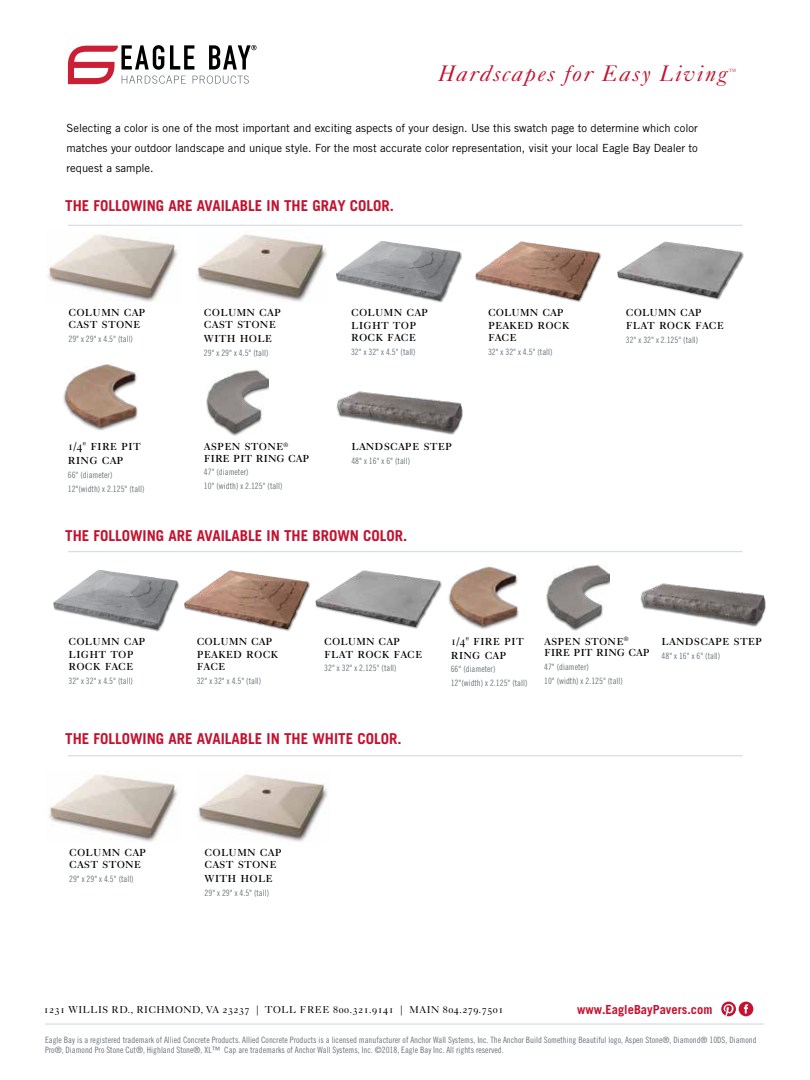
<style>
.page{position:relative;width:810px;height:1080px;background:#fff}
.page>*{position:absolute;margin:0;border:0;box-sizing:border-box;transform-origin:0 0}
.t1{font:22.5px "Caslon Five Forty Italic Os F";letter-spacing:.08em;color:#c41230}
.t2{font:15px/12.5px "Caslon Five Forty Roman SC";letter-spacing:.01em;color:#000}
.t3{font:700 15px "Trade Gothic";color:#c41230}
.t4{font:15px "Caslon Five Forty Roman SC";letter-spacing:-.01em;color:#000}
.t5{font:700 12.5px "Trade Gothic";color:#c41230}
.t6{font:11.25px/20px "Trade Gothic";letter-spacing:-.005em;color:#000;text-align:justify}
.t7{font:10px "Caslon Five Forty Roman SC";letter-spacing:.05em;color:#000}
.t8{font:8.75px/13.8px "Trade Gothic Cond Eighteen";color:#6a747b}
.t9{font:7.5px "Caslon Five Forty Italic Os F";color:#c41230}
.t10{font:6.25px "Caslon Five Forty Roman SC";color:#000}
.s1{font-size:11.25px}
</style>
<div class="page">
<img style="left:336px;top:391px;width:127px;height:44px">
<img style="left:640px;top:583px;width:126px;height:44px">
<div style="left:475px;top:241px;width:127px;height:62px;background:#000;opacity:.5"></div>
<img style="left:475px;top:242px;width:125px;height:59px">
<div style="left:335px;top:241px;width:127px;height:62px;background:#000;opacity:.5"></div>
<img style="left:336px;top:241px;width:125px;height:60px">
<div style="left:617px;top:242px;width:127px;height:59px;background:#000;opacity:.5"></div>
<img style="left:617px;top:241px;width:125px;height:57px">
<img style="left:63px;top:364px;width:75px;height:67px">
<img style="left:196px;top:234px;width:131px;height:68px">
<img style="left:48px;top:234px;width:130px;height:68px">
<hr style="left:68px;top:551px;width:675px;height:1px;background:#d9dee2">
<div style="left:184px;top:570px;width:127px;height:62px;background:#000;opacity:.5"></div>
<img style="left:184px;top:570px;width:124px;height:59px">
<div style="left:53px;top:570px;width:127px;height:62px;background:#000;opacity:.5"></div>
<img style="left:53px;top:570px;width:125px;height:60px">
<div style="left:315px;top:570px;width:127px;height:59px;background:#000;opacity:.5"></div>
<img style="left:315px;top:570px;width:125px;height:57px">
<img style="left:448px;top:566px;width:71px;height:63px">
<img style="left:197px;top:774px;width:131px;height:68px">
<img style="left:49px;top:774px;width:129px;height:68px">
<hr style="left:68px;top:755px;width:675px;height:1px;background:#d9dee2">
<hr style="left:68px;top:225px;width:675px;height:1px;background:#d9dee2">
<img style="left:206px;top:369px;width:63px;height:67px">
<img style="left:547px;top:564px;width:62px;height:67px">
<svg style="left:68px;top:45px;width:189px;height:39px"></svg>
<hr style="left:45px;top:1023px;width:719px;height:2px;background:#d9dee2">
<svg style="left:721px;top:1002px;width:32px;height:14px"></svg>
<h1 class="t1" style="left:438px;top:60px;width:290px">Hardscapes for Easy Living</h1>
<p class="t9" style="left:729px;top:67px;width:9px">™</p>
<p class="t6" style="left:67px;top:118px;width:633px">Selecting a color is one of the most important and exciting aspects of your design. Use this swatch page to determine which color matches your outdoor landscape and unique style. For the most accurate color representation, visit your local Eagle Bay Dealer to request a sample.</p>
<h2 class="t3" style="left:65px;top:197px;width:330px">THE FOLLOWING ARE AVAILABLE IN THE GRAY COLOR.</h2>
<h2 class="t2" style="left:68px;top:304px;width:79px">column cap cast stone</h2>
<p class="t8" style="left:68px;top:332px;width:66px">29" x 29" x 4.5" (tall)</p>
<h2 class="t2" style="left:68px;top:438px;width:75px;line-height:13.8px"><span class="s1">1/4"</span> fire pit ring cap</h2>
<p class="t8" style="left:68px;top:468px;width:78px">66" (diameter)<br>12"(width) x 2.125" (tall)</p>
<h2 class="t2" style="left:204px;top:304px;width:79px;line-height:13.1px">column cap cast stone with hole</h2>
<p class="t8" style="left:204px;top:346px;width:66px">29" x 29" x 4.5" (tall)</p>
<h2 class="t2" style="left:204px;top:439px;width:81px">aspen stone</h2>
<p class="t10" style="left:283px;top:441px;width:6px">®</p>
<h2 class="t4" style="left:204px;top:447px;width:107px">fire pit ring cap</h2>
<p class="t8" style="left:204px;top:465px;width:80px">47" (diameter)<br>10" (width) x 2.125" (tall)</p>
<h2 class="t2" style="left:351px;top:305px;width:79px">column cap light top rock face</h2>
<p class="t8" style="left:351px;top:345px;width:66px">32" x 32" x 4.5" (tall)</p>
<h2 class="t2" style="left:351px;top:439px;width:102px">landscape step</h2>
<p class="t8" style="left:351px;top:454px;width:60px">48" x 16" x 6" (tall)</p>
<h2 class="t3" style="left:65px;top:526px;width:344px">THE FOLLOWING ARE AVAILABLE IN THE BROWN COLOR.</h2>
<h2 class="t2" style="left:488px;top:305px;width:83px">column cap peaked rock face</h2>
<p class="t8" style="left:488px;top:345px;width:66px">32" x 32" x 4.5" (tall)</p>
<h2 class="t2" style="left:626px;top:305px;width:100px">column cap flat rock face</h2>
<p class="t8" style="left:626px;top:333px;width:74px">32" x 32" x 2.125" (tall)</p>
<h2 class="t2" style="left:68px;top:634px;width:79px">column cap light top rock face</h2>
<p class="t8" style="left:68px;top:674px;width:66px">32" x 32" x 4.5" (tall)</p>
<h2 class="t2" style="left:197px;top:634px;width:83px">column cap peaked rock face</h2>
<p class="t8" style="left:197px;top:674px;width:66px">32" x 32" x 4.5" (tall)</p>
<h2 class="t2" style="left:324px;top:634px;width:100px">column cap flat rock face</h2>
<p class="t8" style="left:324px;top:661px;width:74px">32" x 32" x 2.125" (tall)</p>
<h2 class="t3" style="left:65px;top:730px;width:338px">THE FOLLOWING ARE AVAILABLE IN THE WHITE COLOR.</h2>
<h2 class="t2" style="left:451px;top:633px;width:75px;line-height:13.8px"><span class="s1">1/4"</span> fire pit ring cap</h2>
<p class="t8" style="left:451px;top:662px;width:78px">66" (diameter)<br>12"(width) x 2.125" (tall)</p>
<h2 class="t2" style="left:544px;top:634px;width:81px">aspen stone</h2>
<p class="t10" style="left:624px;top:636px;width:6px">®</p>
<h2 class="t4" style="left:544px;top:642px;width:107px">fire pit ring cap</h2>
<p class="t8" style="left:544px;top:660px;width:80px">47" (diameter)<br>10" (width) x 2.125" (tall)</p>
<h2 class="t2" style="left:662px;top:633px;width:102px">landscape step</h2>
<p class="t8" style="left:662px;top:648px;width:60px">48" x 16" x 6" (tall)</p>
<h2 class="t2" style="left:69px;top:844px;width:79px">column cap cast stone</h2>
<p class="t8" style="left:69px;top:872px;width:66px">29" x 29" x 4.5" (tall)</p>
<h2 class="t2" style="left:205px;top:844px;width:79px;line-height:13.1px">column cap cast stone with hole</h2>
<p class="t8" style="left:205px;top:886px;width:66px">29" x 29" x 4.5" (tall)</p>
<h3 class="t5" style="left:577px;top:1002px;width:137px">www.EagleBayPavers.com</h3>
<p class="t7" style="left:44px;top:1003px;width:461px">1231 WILLIS RD., RICHMOND, VA 23237 | TOLL FREE 800.321.9141 | MAIN 804.279.7501</p>
<p class="t8" style="left:45px;top:1034px;width:713px;line-height:10.5px">Eagle Bay is a registered trademark of Allied Concrete Products. Allied Concrete Products is a licensed manufacturer of Anchor Wall Systems, Inc. The Anchor Build Something Beautiful logo, Aspen Stone®, Diamond® 10DS, Diamond<br>Pro®, Diamond Pro Stone Cut®, Highland Stone®, XL™ Cap are trademarks of Anchor Wall Systems, Inc. ©2018, Eagle Bay Inc. All rights reserved.</p>
</div>
